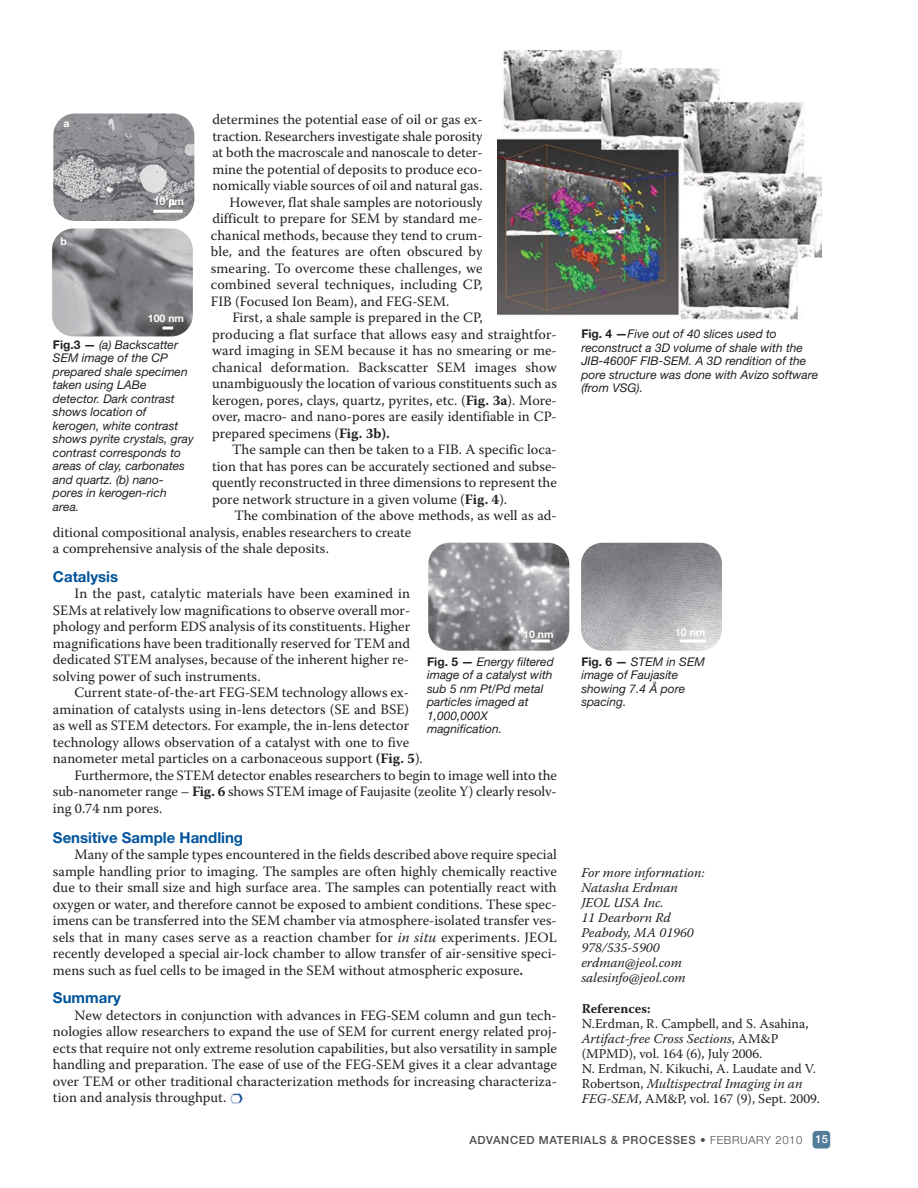
<style>
.page{position:relative;width:918px;height:1188px;background:#fff}
.page>*{position:absolute;margin:0;border:0;box-sizing:border-box;transform-origin:0 0}
.t1{font:700 15px "Helvetica Neue LT Std";color:#00539b}
.t2{font:14.25px/16.5px "Warnock Pro";color:#231f20;text-align:justify}
.t3{font:13.5px/15px "Warnock Pro";color:#231f20}
.t4{font:italic 13.5px/15px "Warnock Pro";color:#231f20}
.t5{font:700 13.5px "Warnock Pro";color:#231f20}
.t6{font:italic 12px/13.5px "Helvetica Neue LT Std";color:#231f20}
.t7{font:500 11.25px "Helvetica Neue LT Std";letter-spacing:.055em;color:#4c4c4e}
.t8{font:700 10.5px "Helvetica Neue LT Std";color:#fff}
.s1{font-weight:700}
.s2{font-style:italic}
.s3{font-weight:300}
.s4{color:#fff}
.s5{font-weight:700;font-style:normal}
</style>
<div class="page">
<img style="left:230px;top:1093px;width:13px;height:11px">
<div style="left:813px;top:1131px;width:17px;height:18px;background:#527d98;border-radius:4px"></div>
<img style="left:53px;top:114px;width:141px;height:107px;border-radius:22px">
<img style="left:52px;top:228px;width:141px;height:108px;border-radius:22px">
<img style="left:497px;top:51px;width:324px;height:268px">
<img style="left:428px;top:543px;width:141px;height:108px;border-radius:22px">
<img style="left:581px;top:543px;width:141px;height:108px;border-radius:22px">
<hr style="left:153px;top:210px;width:30px;height:3px;background:#fff">
<svg style="left:162px;top:327px;width:11px;height:3px"></svg>
<hr style="left:531px;top:639px;width:19px;height:3px;background:#fff">
<hr style="left:680px;top:640px;width:26px;height:3px;background:#fff">
<svg style="left:169px;top:200px;width:5px;height:7px"></svg>
<p class="t2" style="left:212px;top:112px;width:272px">determines the potential ease of oil or gas ex-</p>
<p class="t2" style="left:212px;top:129px;width:272px">traction. Researchers investigate shale porosity</p>
<p class="t2" style="left:212px;top:145px;width:272px">at both the macroscale and nanoscale to deter-</p>
<p class="t2" style="left:212px;top:162px;width:272px">mine the potential of deposits to produce eco-</p>
<p class="t2" style="left:212px;top:178px;width:272px">nomically viable sources of oil and natural gas.</p>
<p class="t2" style="left:229px;top:195px;width:255px">However, flat shale samples are notoriously</p>
<p class="t2" style="left:212px;top:211px;width:272px">difficult to prepare for SEM by standard me-</p>
<p class="t2" style="left:211px;top:228px;width:273px">chanical methods, because they tend to crum-</p>
<p class="t2" style="left:211px;top:244px;width:273px">ble, and the features are often obscured by</p>
<p class="t2" style="left:211px;top:261px;width:273px">smearing. To overcome these challenges, we</p>
<p class="t2" style="left:211px;top:277px;width:273px">combined several techniques, including CP,</p>
<p class="t2" style="left:211px;top:294px;width:240px">FIB (Focused Ion Beam), and FEG-SEM.</p>
<p class="t2" style="left:232px;top:310px;width:252px">First, a shale sample is prepared in the CP,</p>
<p class="t2" style="left:212px;top:327px;width:346px">producing a flat surface that allows easy and straightfor-</p>
<p class="t2" style="left:212px;top:343px;width:346px">ward imaging in SEM because it has no smearing or me-</p>
<p class="t2" style="left:212px;top:360px;width:346px">chanical deformation. Backscatter SEM images show</p>
<p class="t2" style="left:212px;top:376px;width:346px">unambiguously the location of various constituents such as</p>
<p class="t2" style="left:212px;top:393px;width:346px">kerogen, pores, clays, quartz, pyrites, etc. (<span class="s1">Fig. 3a</span>). More-</p>
<p class="t2" style="left:212px;top:409px;width:346px">over, macro- and nano-pores are easily identifiable in CP-</p>
<p class="t2" style="left:212px;top:426px;width:179px">prepared specimens (<span class="s1">Fig. 3b).</span></p>
<p class="t2" style="left:232px;top:442px;width:326px">The sample can then be taken to a FIB. A specific loca-</p>
<p class="t2" style="left:212px;top:459px;width:346px">tion that has pores can be accurately sectioned and subse-</p>
<p class="t2" style="left:212px;top:475px;width:346px">quently reconstructed in three dimensions to represent the</p>
<p class="t2" style="left:212px;top:492px;width:297px">pore network structure in a given volume (<span class="s1">Fig. 4</span>).</p>
<p class="t2" style="left:234px;top:508px;width:324px">The combination of the above methods, as well as ad-</p>
<p class="t2" style="left:53px;top:525px;width:360px">ditional compositional analysis, enables researchers to create</p>
<p class="t2" style="left:53px;top:541px;width:278px">a comprehensive analysis of the shale deposits.</p>
<p class="t1" style="left:53px;top:571px;width:67px">Catalysis</p>
<p class="t2" style="left:53px;top:586px;width:359px;text-indent:22px">In the past, catalytic materials have been examined in SEMs at relatively low magnifications to observe overall mor&shy;phology and perform EDS analysis of its constituents. Higher magnifications have been traditionally reserved for TEM and dedicated STEM analyses, because of the inherent higher re&shy;solving power of such instruments.</p>
<p class="t2" style="left:75px;top:685px;width:336px">Current state-of-the-art FEG-SEM technology allows ex-</p>
<p class="t2" style="left:53px;top:702px;width:358px">amination of catalysts using in-lens detectors (SE and BSE)</p>
<p class="t2" style="left:53px;top:718px;width:358px">as well as STEM detectors. For example, the in-lens detector</p>
<p class="t2" style="left:53px;top:735px;width:358px">technology allows observation of a catalyst with one to five</p>
<p class="t2" style="left:53px;top:751px;width:371px">nanometer metal particles on a carbonaceous support <span class="s1">(Fig. 5</span>).</p>
<p class="t2" style="left:75px;top:768px;width:484px">Furthermore, the STEM detector enables researchers to begin to image well into the</p>
<p class="t2" style="left:53px;top:784px;width:505px">sub-nanometer range – <span class="s1">Fig. 6</span> shows STEM image of Faujasite (zeolite Y) clearly resolv-</p>
<p class="t2" style="left:53px;top:801px;width:111px">ing 0.74 nm pores.</p>
<p class="t1" style="left:53px;top:832px;width:192px">Sensitive Sample Handling</p>
<p class="t2" style="left:53px;top:847px;width:505px;text-indent:22px">Many of the sample types encountered in the fields described above require special sample handling prior to imaging. The samples are often highly chemically reactive due to their small size and high surface area. The samples can potentially react with oxygen or water, and therefore cannot be exposed to ambient conditions. These spec&shy;imens can be transferred into the SEM chamber via atmosphere-isolated transfer ves&shy;sels that in many cases serve as a reaction chamber for <span class="s2">in situ</span> experiments. JEOL recently developed a special air-lock chamber to allow transfer of air-sensitive speci&shy;mens such as fuel cells to be imaged in the SEM without atmospheric exposure<span class="s1">.</span></p>
<p class="t1" style="left:53px;top:992px;width:70px">Summary</p>
<p class="t2" style="left:53px;top:1008px;width:506px;text-indent:22px">New detectors in conjunction with advances in FEG-SEM column and gun tech&shy;nologies allow researchers to expand the use of SEM for current energy related proj&shy;ects that require not only extreme resolution capabilities, but also versatility in sample handling and preparation. The ease of use of the FEG-SEM gives it a clear advantage over TEM or other traditional characterization methods for increasing characteriza&shy;tion and analysis throughput.</p>
<p class="t7" style="left:469px;top:1133px;width:360px">ADVANCED MATERIALS &amp; PROCESSES • <span class="s3">FEBRUARY 2010</span> <span class="s4">15</span></p>
<p class="t8" style="left:63px;top:119px;width:8px">a</p>
<p class="t8" style="left:154px;top:197px;width:32px">10 m</p>
<p class="t8" style="left:60px;top:238px;width:8px">b</p>
<p class="t8" style="left:148px;top:314px;width:38px">100 nm</p>
<p class="t6" style="left:581px;top:328px;width:239px"><span class="s5">Fig. 4 —</span>Five out of 40 slices used to reconstruct a 3D volume of shale with the JIB-4600F FIB-SEM. A 3D rendition of the pore structure was done with Avizo software (from VSG).</p>
<p class="t6" style="left:53px;top:339px;width:142px"><span class="s5">Fig.3 —</span> (a) Backscatter<br>SEM image of the CP prepared shale specimen taken using LABe detector. Dark contrast shows location of kerogen, white contrast shows pyrite crystals, gray contrast corresponds to areas of clay, carbonates and quartz. (b) nano&shy;pores in kerogen-rich area.</p>
<p class="t8" style="left:675px;top:629px;width:32px">10 nm</p>
<p class="t8" style="left:523px;top:630px;width:32px">10 nm</p>
<p class="t6" style="left:427px;top:656px;width:128px"><span class="s5">Fig. 5 —</span> Energy filtered image of a catalyst with sub 5 nm Pt/Pd metal particles imaged at<br>1,000,000X magnification.</p>
<p class="t6" style="left:581px;top:656px;width:125px"><span class="s5">Fig. 6 —</span> STEM in SEM image of Faujasite showing 7.4 Å pore spacing.</p>
<p class="t4" style="left:581px;top:866px;width:125px">For more information:<br>Natasha Erdman<br>JEOL USA Inc.<br>11 Dearborn Rd<br>Peabody, MA 01960<br>978/535-5900 erdman@jeol.com salesinfo@jeol.com</p>
<p class="t5" style="left:582px;top:1003px;width:70px">References:</p>
<p class="t3" style="left:582px;top:1017px;width:240px">N.Erdman, R. Campbell, and S. Asahina, <span class="s2">Artifact-free Cross Sections</span>, AM&amp;P (MPMD), vol. 164 (6), July 2006.<br>N. Erdman, N. Kikuchi, A. Laudate and V.<br>Robertson, <span class="s2">Multispectral Imaging in an FEG-SEM</span>, AM&amp;P, vol. 167 (9), Sept. 2009.</p>
</div>
